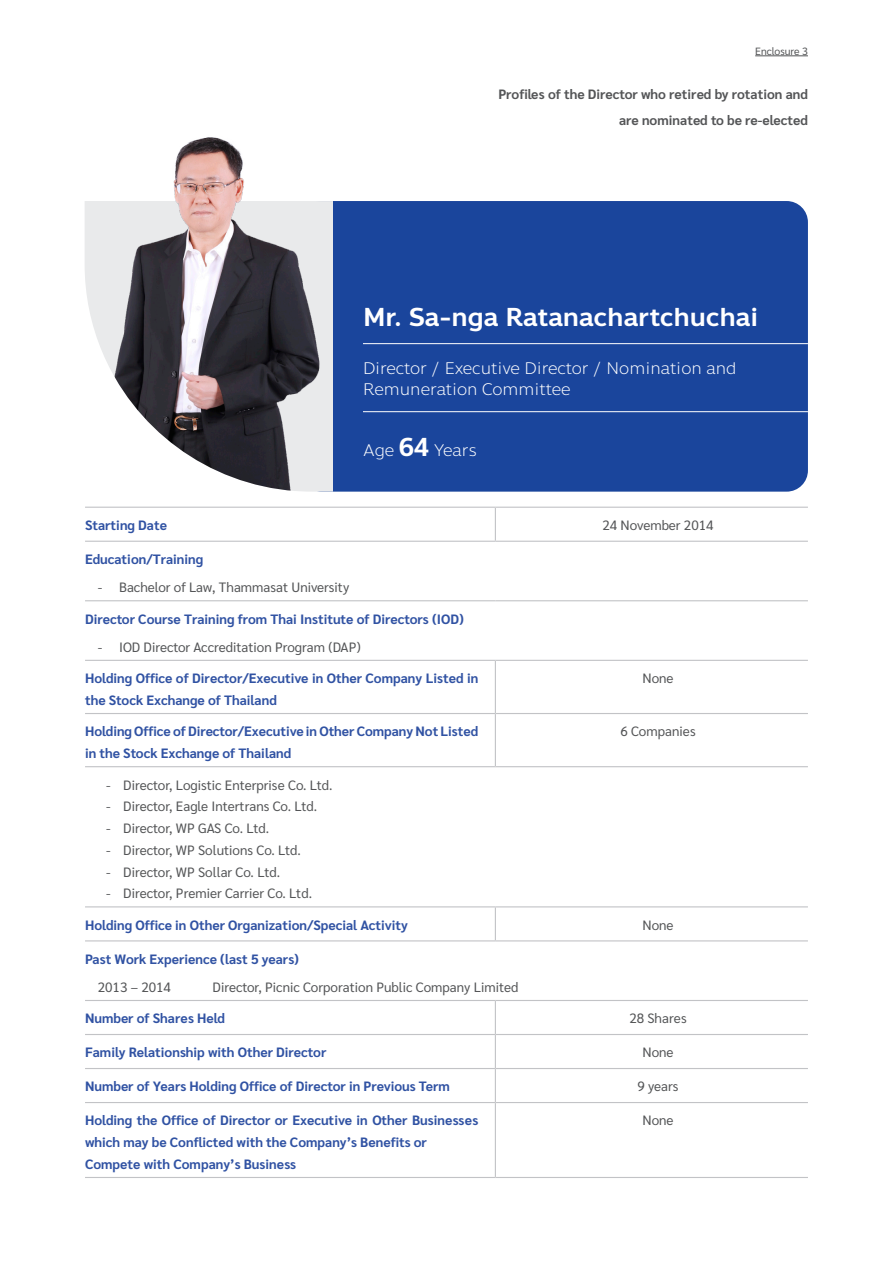
<style>
.page{position:relative;width:893px;height:1263px;background:#fff}
.page>*{position:absolute;margin:0;border:0;box-sizing:border-box;transform-origin:0 0}
.NOTE{font:500 25.5px "Anakotmai";color:#fff}
.NOTE-2{font:300 16.5px/21px "Anakotmai";color:#fff}
.BODY_TEXT{font:700 13.5px/21.8px "Sarabun";color:#3052a3}
.BODY_TEXT-2{font:13.5px "Sarabun";color:#545557}
.BODY_TEXT-3{font:700 13.5px "Sarabun";color:#545557}
.NOTE-3{font:10.5px "Sarabun";color:#545557}
.s1{font-weight:500;font-size:25.5px}
</style>
<div class="page">
<div style="left:300px;top:201px;width:508px;height:291px;background:#1a459c;border-radius:21px"></div>
<hr style="left:755px;top:56px;width:53px;height:1px;background:#545557">
<hr style="left:85px;top:507px;width:410px;height:1px;background:#c2c3c6">
<hr style="left:495px;top:507px;width:313px;height:1px;background:#c2c3c6">
<hr style="left:85px;top:541px;width:410px;height:1px;background:#c2c3c6">
<hr style="left:495px;top:541px;width:313px;height:1px;background:#c2c3c6">
<hr style="left:85px;top:600px;width:410px;height:1px;background:#c2c3c6">
<hr style="left:495px;top:600px;width:313px;height:1px;background:#c2c3c6">
<hr style="left:85px;top:660px;width:410px;height:1px;background:#c2c3c6">
<hr style="left:495px;top:660px;width:313px;height:1px;background:#c2c3c6">
<hr style="left:85px;top:713px;width:410px;height:1px;background:#c2c3c6">
<hr style="left:495px;top:713px;width:313px;height:1px;background:#c2c3c6">
<hr style="left:85px;top:906px;width:410px;height:1px;background:#c2c3c6">
<hr style="left:495px;top:906px;width:313px;height:1px;background:#c2c3c6">
<hr style="left:85px;top:940px;width:410px;height:1px;background:#c2c3c6">
<hr style="left:495px;top:940px;width:313px;height:1px;background:#c2c3c6">
<hr style="left:85px;top:1000px;width:410px;height:1px;background:#c2c3c6">
<hr style="left:495px;top:1000px;width:313px;height:1px;background:#c2c3c6">
<hr style="left:85px;top:1034px;width:410px;height:1px;background:#c2c3c6">
<hr style="left:495px;top:1034px;width:313px;height:1px;background:#c2c3c6">
<hr style="left:85px;top:1068px;width:410px;height:1px;background:#c2c3c6">
<hr style="left:495px;top:1068px;width:313px;height:1px;background:#c2c3c6">
<hr style="left:85px;top:1102px;width:410px;height:1px;background:#c2c3c6">
<hr style="left:495px;top:1102px;width:313px;height:1px;background:#c2c3c6">
<hr style="left:85px;top:1177px;width:410px;height:1px;background:#c2c3c6">
<hr style="left:495px;top:1177px;width:313px;height:1px;background:#c2c3c6">
<hr style="left:495px;top:508px;width:1px;height:33px;background:#c2c3c6">
<hr style="left:495px;top:661px;width:1px;height:52px;background:#c2c3c6">
<hr style="left:495px;top:714px;width:1px;height:52px;background:#c2c3c6">
<hr style="left:495px;top:907px;width:1px;height:33px;background:#c2c3c6">
<hr style="left:495px;top:1001px;width:1px;height:33px;background:#c2c3c6">
<hr style="left:495px;top:1035px;width:1px;height:33px;background:#c2c3c6">
<hr style="left:495px;top:1069px;width:1px;height:33px;background:#c2c3c6">
<hr style="left:495px;top:1103px;width:1px;height:74px;background:#c2c3c6">
<hr style="left:85px;top:766px;width:410px;height:1px;background:#c2c3c6">
<hr style="left:495px;top:766px;width:313px;height:1px;background:#c2c3c6">
<hr style="left:363px;top:343px;width:445px;height:1px;background:#fff">
<hr style="left:363px;top:411px;width:445px;height:1px;background:#fff">
<svg style="left:85px;top:201px;width:248px;height:291px;fill:#e9eaeb"></svg>
<img style="left:108px;top:137px;width:211px;height:355px">
<p class="NOTE-3" style="left:755px;top:45px;width:54px">Enclosure 3</p>
<p class="BODY_TEXT-3" style="left:498px;top:87px;width:311px">Profiles of the Director who retired by rotation and</p>
<p class="BODY_TEXT-3" style="left:619px;top:112px;width:190px">are nominated to be re-elected</p>
<p class="NOTE" style="left:363px;top:298px;width:397px">Mr. Sa-nga Ratanachartchuchai</p>
<p class="NOTE-2" style="left:363px;top:358px;width:375px">Director / Executive Director / Nomination and<br>Remuneration Committee</p>
<p class="NOTE-2" style="left:363px;top:440px;width:116px">Age <span class="s1">64</span> Years</p>
<p class="BODY_TEXT" style="left:85px;top:515px;width:83px">Starting Date</p>
<p class="BODY_TEXT-2" style="left:602px;top:518px;width:113px">24 November 2014</p>
<p class="BODY_TEXT" style="left:85px;top:549px;width:120px">Education/Training</p>
<p class="BODY_TEXT-2" style="left:98px;top:580px;width:253px">- Bachelor of Law, Thammasat University</p>
<p class="BODY_TEXT" style="left:85px;top:608px;width:380px">Director Course Training from Thai Institute of Directors (IOD)</p>
<p class="BODY_TEXT-2" style="left:98px;top:639px;width:264px">- IOD Director Accreditation Program (DAP)</p>
<p class="BODY_TEXT" style="left:85px;top:668px;width:395px">Holding Office of Director/Executive in Other Company Listed in the Stock Exchange of Thailand</p>
<p class="BODY_TEXT-2" style="left:642px;top:671px;width:33px">None</p>
<p class="BODY_TEXT" style="left:85px;top:721px;width:395px">Holding Office of Director/Executive in Other Company Not Listed in the Stock Exchange of Thailand</p>
<p class="BODY_TEXT-2" style="left:620px;top:724px;width:77px">6 Companies</p>
<p class="BODY_TEXT-2" style="left:106px;top:777px;width:228px">- Director, Logistic Enterprise Co. Ltd.</p>
<p class="BODY_TEXT-2" style="left:106px;top:799px;width:212px">- Director, Eagle Intertrans Co. Ltd.</p>
<p class="BODY_TEXT-2" style="left:106px;top:820px;width:164px">- Director, WP GAS Co. Ltd.</p>
<p class="BODY_TEXT-2" style="left:106px;top:842px;width:196px">- Director, WP Solutions Co. Ltd.</p>
<p class="BODY_TEXT-2" style="left:106px;top:864px;width:175px">- Director, WP Sollar Co. Ltd.</p>
<p class="BODY_TEXT-2" style="left:106px;top:886px;width:207px">- Director, Premier Carrier Co. Ltd.</p>
<p class="BODY_TEXT" style="left:85px;top:914px;width:324px">Holding Office in Other Organization/Special Activity</p>
<p class="BODY_TEXT-2" style="left:642px;top:917px;width:33px">None</p>
<p class="BODY_TEXT" style="left:85px;top:948px;width:216px">Past Work Experience (last 5 years)</p>
<p class="BODY_TEXT-2" style="left:98px;top:979px;width:75px">2013 – 2014</p>
<p class="BODY_TEXT-2" style="left:213px;top:979px;width:307px">Director, Picnic Corporation Public Company Limited</p>
<p class="BODY_TEXT" style="left:85px;top:1008px;width:142px">Number of Shares Held</p>
<p class="BODY_TEXT-2" style="left:629px;top:1011px;width:59px">28 Shares</p>
<p class="BODY_TEXT" style="left:85px;top:1042px;width:243px">Family Relationship with Other Director</p>
<p class="BODY_TEXT-2" style="left:642px;top:1045px;width:33px">None</p>
<p class="BODY_TEXT" style="left:85px;top:1076px;width:366px">Number of Years Holding Office of Director in Previous Term</p>
<p class="BODY_TEXT-2" style="left:637px;top:1079px;width:43px">9 years</p>
<p class="BODY_TEXT" style="left:85px;top:1110px;width:395px">Holding the Office of Director or Executive in Other Businesses which may be Conflicted with the Company’s Benefits or</p>
<p class="BODY_TEXT" style="left:85px;top:1153px;width:213px">Compete with Company’s Business</p>
<p class="BODY_TEXT-2" style="left:642px;top:1113px;width:33px">None</p>
</div>
